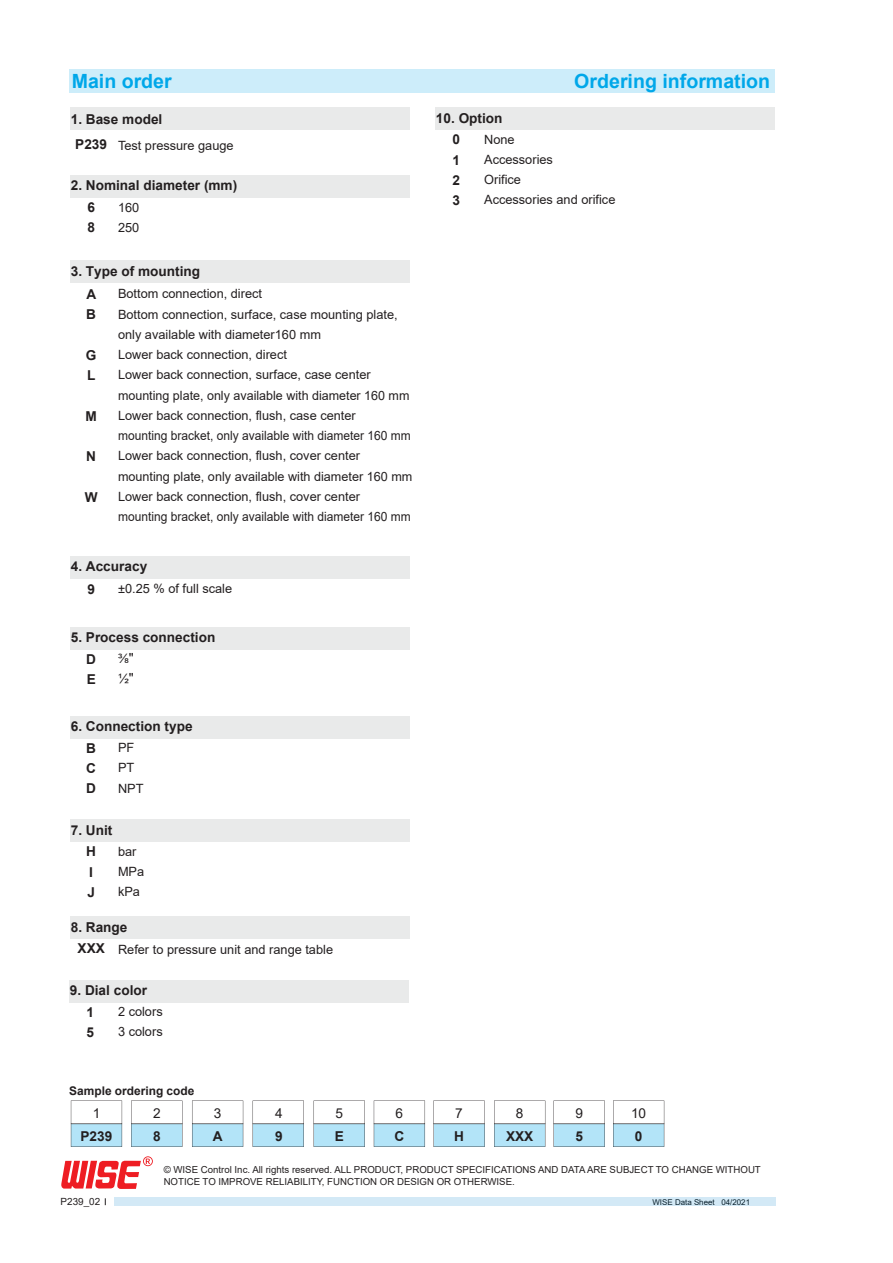
<style>
.page{position:relative;width:893px;height:1263px;background:#fff}
.page>*{position:absolute;margin:0;border:0;box-sizing:border-box;transform-origin:0 0}
.t1{font:700 19.65px "Arial";color:#00a7e9}
.t2{font:700 13.65px/21.6px "Arial";color:#231f20}
.t3{font:13.65px "Arial";color:#231f20}
.t4{font:12.75px/20.2px "Arial";color:#231f20}
.t5{font:700 11.85px "Arial";color:#231f20}
.t6{font:9.9px "Arial";color:#231f20}
.t7{font:9.6px/11.9px "Arial";color:#231f20}
.t8{font:7.95px "Arial";color:#030303}
.s1{font-size:13.95px}
.s2{font-weight:700;font-size:13.65px}
</style>
<div class="page">
<div style="left:70px;top:107px;width:339px;height:23px;background:#e9eaea"></div>
<div style="left:70px;top:175px;width:339px;height:23px;background:#e9eaea"></div>
<div style="left:70px;top:260px;width:339px;height:23px;background:#e9eaea"></div>
<div style="left:70px;top:555px;width:339px;height:23px;background:#e9eaea"></div>
<div style="left:70px;top:69px;width:705px;height:24px;background:#cdedfa"></div>
<svg style="left:71px;top:1100px;width:51px;height:47px"></svg>
<svg style="left:131px;top:1100px;width:51px;height:47px"></svg>
<svg style="left:192px;top:1100px;width:51px;height:47px"></svg>
<svg style="left:253px;top:1100px;width:51px;height:47px"></svg>
<svg style="left:314px;top:1100px;width:51px;height:47px"></svg>
<svg style="left:374px;top:1100px;width:51px;height:47px"></svg>
<svg style="left:433px;top:1100px;width:52px;height:47px"></svg>
<svg style="left:494px;top:1100px;width:51px;height:47px"></svg>
<svg style="left:554px;top:1100px;width:51px;height:47px"></svg>
<svg style="left:613px;top:1100px;width:51px;height:47px"></svg>
<div style="left:70px;top:627px;width:339px;height:23px;background:#e9eaea"></div>
<div style="left:70px;top:819px;width:339px;height:23px;background:#e9eaea"></div>
<div style="left:70px;top:716px;width:339px;height:23px;background:#e9eaea"></div>
<div style="left:70px;top:916px;width:339px;height:23px;background:#e9eaea"></div>
<div style="left:69px;top:980px;width:339px;height:23px;background:#e9eaea"></div>
<div style="left:435px;top:107px;width:340px;height:23px;background:#e9eaea"></div>
<svg style="left:61px;top:1156px;width:92px;height:33px"></svg>
<div style="left:114px;top:1197px;width:661px;height:9px;background:#d3e9f6"></div>
<h1 class="t1" style="left:72px;top:67px;width:102px">Main order</h1>
<h1 class="t1" style="left:574px;top:67px;width:197px">Ordering information</h1>
<p class="t2" style="left:75px;top:108px;width:89px;line-height:24.5px;text-indent:-5px">1. Base model<br>P239</p>
<p class="t2" style="left:87px;top:175px;width:151px;text-indent:-17px">2. Nominal diameter (mm)<br>6</p>
<p class="t2" style="left:87px;top:217px;width:9px">8</p>
<p class="t4" style="left:118px;top:135px;width:117px">Test pressure gauge</p>
<p class="t4" style="left:118px;top:197px;width:23px">160<br>250</p>
<p class="t2" style="left:87px;top:259px;width:115px;line-height:23.4px;text-indent:-16px">3. Type of mounting<br>A</p>
<p class="t2" style="left:86px;top:304px;width:11px">B</p>
<p class="t2" style="left:86px;top:345px;width:12px;line-height:20.2px">G<br>L</p>
<p class="t2" style="left:86px;top:405px;width:13px">M</p>
<p class="t2" style="left:86px;top:446px;width:11px">N</p>
<p class="t2" style="left:85px;top:486px;width:14px">W</p>
<p class="t4" style="left:118px;top:284px;width:296px">Bottom connection, direct<br>Bottom connection, surface, case mounting plate, only available with diameter160 mm<br>Lower back connection, direct<br>Lower back connection, surface, case center mounting plate, only available with diameter 160 mm Lower back connection, flush, case center<br>mounting bracket, only available with diameter 160 mm Lower back connection, flush, cover center mounting plate, only available with diameter 160 mm Lower back connection, flush, cover center mounting bracket, only available with diameter 160 mm</p>
<p class="t2" style="left:87px;top:555px;width:61px;line-height:22.8px;text-indent:-17px">4. Accuracy<br>9</p>
<p class="t4" style="left:118px;top:578px;width:116px">±0.25 % of full scale</p>
<p class="t2" style="left:86px;top:627px;width:131px;text-indent:-16px">5. Process connection<br>D</p>
<p class="t2" style="left:87px;top:668px;width:11px">E</p>
<p class="t4" style="left:118px;top:648px;width:17px">⅜<span class="s1">" </span>½<span class="s1">"</span></p>
<p class="t2" style="left:86px;top:716px;width:108px;text-indent:-16px">6. Connection type<br>B</p>
<p class="t2" style="left:86px;top:758px;width:11px;line-height:20.2px">C<br>D</p>
<p class="t4" style="left:118px;top:737px;width:27px">PF<br>PT<br>NPT</p>
<p class="t2" style="left:71px;top:819px;width:43px;text-align:center">7. Unit<br>H</p>
<p class="t2" style="left:87px;top:862px;width:9px;line-height:20.2px">I<br>J</p>
<p class="t4" style="left:118px;top:841px;width:28px">bar<br>MPa kPa</p>
<p class="t2" style="left:71px;top:916px;width:58px">8. Range</p>
<p class="t4" style="left:78px;top:939px;width:257px"><span class="s2">XXX</span> Refer to pressure unit and range table</p>
<p class="t2" style="left:87px;top:980px;width:62px;text-indent:-17px">9. Dial color<br>1</p>
<p class="t2" style="left:87px;top:1022px;width:9px">5</p>
<p class="t4" style="left:118px;top:1001px;width:46px">2 colors<br>3 colors</p>
<p class="t2" style="left:453px;top:107px;width:51px;text-indent:-17px">10. Option<br>0</p>
<p class="t2" style="left:453px;top:150px;width:9px;line-height:20.2px;text-align:justify">1<br>2<br>3</p>
<p class="t4" style="left:484px;top:129px;width:133px">None<br>Accessories<br>Orifice<br>Accessories and orifice</p>
<p class="t5" style="left:69px;top:1082px;width:127px">Sample ordering code</p>
<p class="t3" style="left:93px;top:1103px;width:9px">1</p>
<p class="t3" style="left:153px;top:1103px;width:9px">2</p>
<p class="t3" style="left:214px;top:1103px;width:9px">3</p>
<p class="t3" style="left:275px;top:1103px;width:9px">4</p>
<p class="t3" style="left:335px;top:1103px;width:9px">5</p>
<p class="t3" style="left:396px;top:1103px;width:9px">6</p>
<p class="t3" style="left:455px;top:1103px;width:9px">7</p>
<p class="t3" style="left:516px;top:1103px;width:9px">8</p>
<p class="t2" style="left:153px;top:1125px;width:9px">8</p>
<p class="t2" style="left:213px;top:1125px;width:11px">A</p>
<p class="t2" style="left:275px;top:1125px;width:9px">9</p>
<p class="t2" style="left:335px;top:1125px;width:11px">E</p>
<p class="t2" style="left:394px;top:1125px;width:11px">C</p>
<p class="t2" style="left:454px;top:1125px;width:11px">H</p>
<p class="t2" style="left:506px;top:1125px;width:29px">XXX</p>
<p class="t2" style="left:81px;top:1125px;width:33px">P239</p>
<p class="t3" style="left:575px;top:1103px;width:9px">9</p>
<p class="t2" style="left:575px;top:1125px;width:9px">5</p>
<p class="t3" style="left:631px;top:1103px;width:17px">10</p>
<p class="t2" style="left:635px;top:1125px;width:9px">0</p>
<p class="t7" style="left:164px;top:1164px;width:599px">© WISE Control Inc. All rights reserved. ALL PRODUCT, PRODUCT SPECIFICATIONS AND DATA ARE SUBJECT TO CHANGE WITHOUT<br>NOTICE TO IMPROVE RELIABILITY, FUNCTION OR DESIGN OR OTHERWISE.</p>
<p class="t6" style="left:61px;top:1195px;width:41px">P239_02</p>
<p class="t8" style="left:652px;top:1196px;width:99px">WISE Data Sheet 04/2021</p>
</div>
